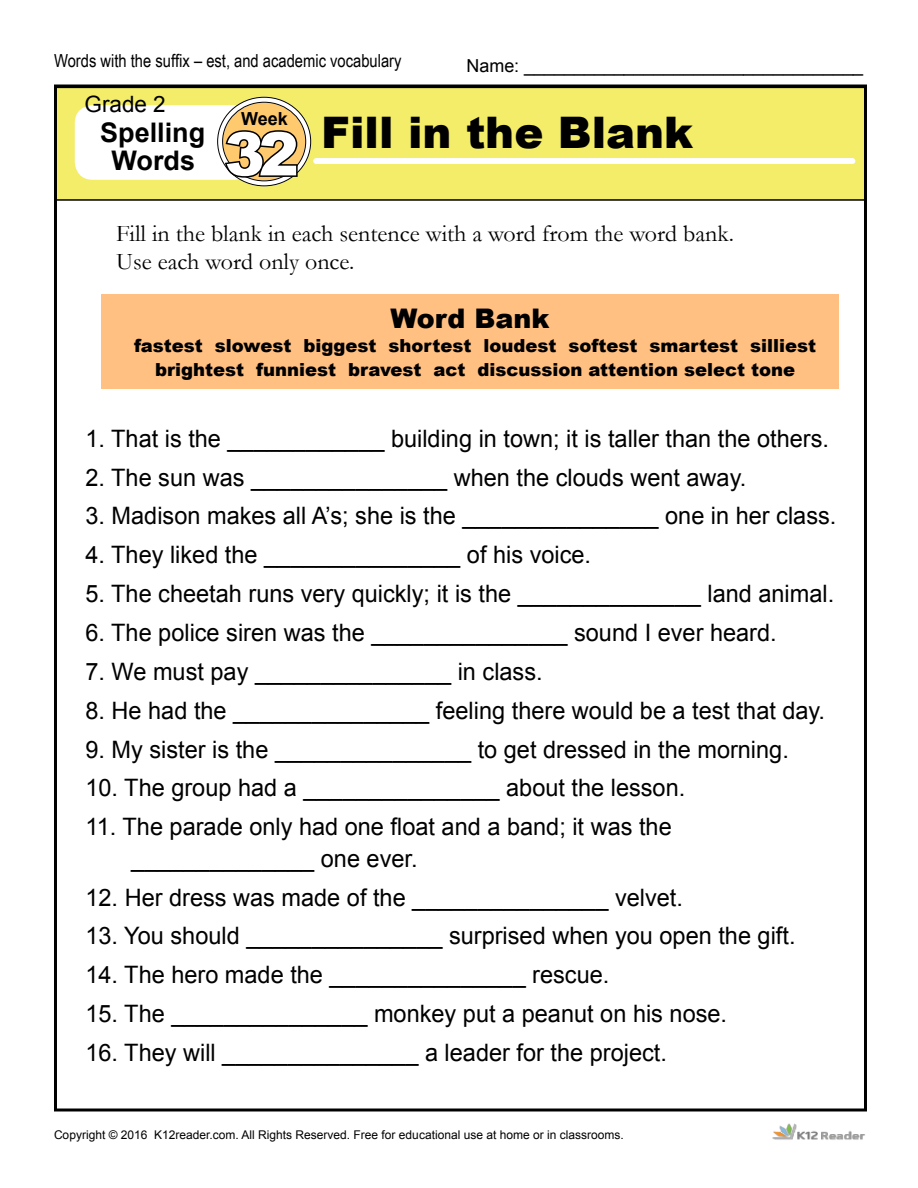
<style>
.page{position:relative;width:918px;height:1188px;background:#fff}
.page>*{position:absolute;margin:0;border:0;box-sizing:border-box;transform-origin:0 0}
.t1{font:900 60px "Arial";color:#fff}
.t2{font:900 43.5px "Arial";color:#000}
.t3{font:700 27px/28.3px "Arial";color:#000;text-align:center}
.t4{font:900 27px "Arial";color:#000}
.t5{font:24px/31.5px "Arial";color:#000}
.t6{font:24px/28.8px "Garamond";color:#000}
.t7{font:22.5px "Arial";color:#000}
.t8{font:900 18px/24px "Arial";color:#000;text-align:center}
.t9{font:18px "Arial Narrow";color:#000}
.t10{font:18px "Arial";color:#000}
.t11{font:700 18px "Arial";color:#000}
.t12{font:12px "Arial";color:#000}
</style>
<div class="page">
<div style="left:55px;top:87px;width:810px;height:113px;background:#f3ed69"></div>
<div style="left:54px;top:87px;width:812px;height:114px;border:2px solid #000"></div>
<div style="left:75px;top:105px;width:177px;height:75px;background:#fff;border-radius:18px"></div>
<div style="left:316px;top:158px;width:536px;height:6px;background:#fff"></div>
<svg style="left:220px;top:100px;width:88px;height:83px;background:#f2c374"></svg>
<div style="left:217px;top:97px;width:94px;height:89px;border:6px solid #fff;border-radius:50%"></div>
<svg style="left:223px;top:128px;width:76px;height:52px;background:#a88851"></svg>
<img style="left:772px;top:1123px;width:93px;height:17px">
<div style="left:101px;top:295px;width:738px;height:94px;background:#ffc082"></div>
<p class="t9" style="left:54px;top:50px;width:349px">Words with the suffix – est, and academic vocabulary</p>
<p class="t10" style="left:466px;top:55px;width:398px">Name: __________________________________</p>
<p class="t7" style="left:85px;top:92px;width:83px">Grade 2</p>
<p class="t3" style="left:100px;top:119px;width:107px">Spelling<br>Words</p>
<h2 class="t2" style="left:321px;top:100px;width:374px">Fill in the Blank</h2>
<p class="t11" style="left:241px;top:109px;width:48px">Week</p>
<h1 class="t1" style="left:225px;top:109px;width:76px">32</h1>
<p class="t6" style="left:116px;top:219px;width:619px">Fill in the blank in each sentence with a word from the word bank.<br>Use each word only once.</p>
<p class="t4" style="left:391px;top:298px;width:161px">Word Bank</p>
<p class="t8" style="left:134px;top:333px;width:684px">fastest slowest biggest shortest loudest softest smartest silliest brightest funniest bravest act discussion attention select tone</p>
<p class="t5" style="left:86px;top:423px;width:745px">1. That is the ____________ building in town; it is taller than the others.</p>
<p class="t5" style="left:86px;top:462px;width:662px">2. The sun was _______________ when the clouds went away.</p>
<p class="t5" style="left:86px;top:500px;width:752px">3. Madison makes all A’s; she is the _______________ one in her class.</p>
<p class="t5" style="left:86px;top:539px;width:507px">4. They liked the _______________ of his voice.</p>
<p class="t5" style="left:86px;top:578px;width:750px">5. The cheetah runs very quickly; it is the ______________ land animal.</p>
<p class="t5" style="left:86px;top:617px;width:693px">6. The police siren was the _______________ sound I ever heard.</p>
<p class="t5" style="left:86px;top:656px;width:459px">7. We must pay _______________ in class.</p>
<p class="t5" style="left:86px;top:695px;width:741px">8. He had the _______________ feeling there would be a test that day.</p>
<p class="t5" style="left:86px;top:733px;width:705px">9. My sister is the _______________ to get dressed in the morning.</p>
<p class="t5" style="left:86px;top:772px;width:601px">10. The group had a _______________ about the lesson.</p>
<p class="t5" style="left:131px;top:811px;width:542px;text-indent:-46px">11. The parade only had one float and a band; it was the ______________ one ever.</p>
<p class="t5" style="left:86px;top:881px;width:599px">12. Her dress was made of the _______________ velvet.</p>
<p class="t5" style="left:86px;top:920px;width:712px">13. You should _______________ surprised when you open the gift.</p>
<p class="t5" style="left:86px;top:959px;width:525px">14. The hero made the _______________ rescue.</p>
<p class="t5" style="left:86px;top:998px;width:643px">15. The _______________ monkey put a peanut on his nose.</p>
<p class="t5" style="left:86px;top:1037px;width:583px">16. They will _______________ a leader for the project.</p>
<p class="t12" style="left:54px;top:1128px;width:571px">Copyright © 2016 K12reader.com. All Rights Reserved. Free for educational use at home or in classrooms.</p>
</div>
